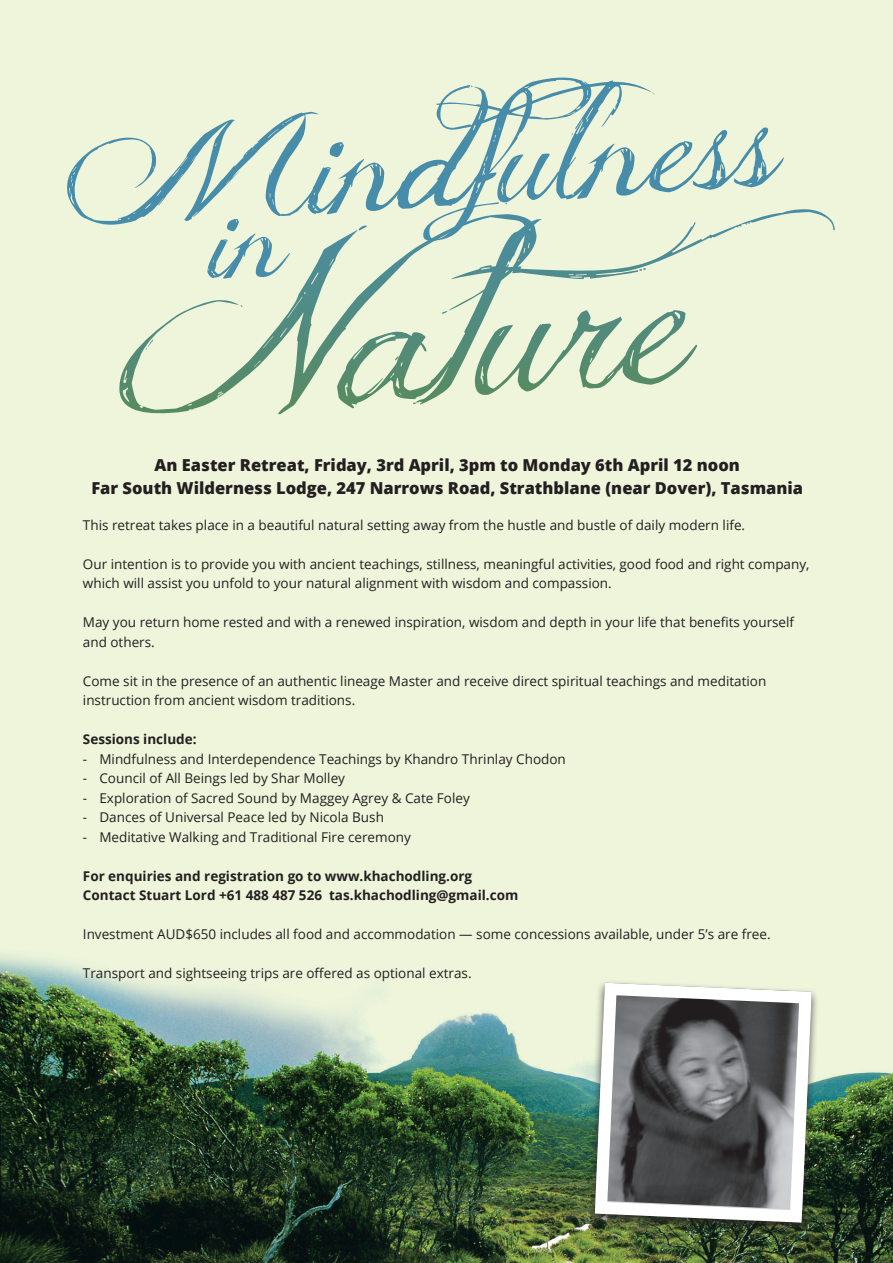
<style>
.page{position:relative;width:893px;height:1263px;background:#fff}
.page>*{position:absolute;margin:0;border:0;box-sizing:border-box;transform-origin:0 0}
.t1{font:800 16.5px "Open Sans";color:#231f20}
.t2{font:13.5px/19.5px "Open Sans";color:#231f20}
.t3{font:700 13.5px "Open Sans";color:#231f20}
</style>
<div class="page">
<div style="left:0;top:0;width:893px;height:1140px;background:#eef5db"></div>
<img style="left:0;top:954px;width:893px;height:309px">
<svg style="left:119px;top:209px;width:682px;height:206px"></svg>
<svg style="left:67px;top:77px;width:717px;height:164px"></svg>
<div style="left:587px;top:979px;width:232px;height:256px;background:#231f20;opacity:.75"></div>
<img style="left:595px;top:983px;width:217px;height:226px">
<div style="left:595px;top:983px;width:216px;height:239px;border:12px solid #fff;border-radius:9px"></div>
<svg style="left:206px;top:219px;width:85px;height:61px"></svg>
<p class="t1" style="left:155px;top:453px;width:587px">An Easter Retreat, Friday, 3rd April, 3pm to Monday 6th April 12 noon</p>
<p class="t1" style="left:91px;top:475px;width:713px">Far South Wilderness Lodge, 247 Narrows Road, Strathblane (near Dover), Tasmania</p>
<p class="t2" style="left:83px;top:515px;width:664px">This retreat takes place in a beautiful natural setting away from the hustle and bustle of daily modern life.</p>
<p class="t2" style="left:83px;top:554px;width:728px">Our intention is to provide you with ancient teachings, stillness, meaningful activities, good food and right company, which will assist you unfold to your natural alignment with wisdom and compassion.</p>
<p class="t2" style="left:83px;top:612px;width:713px">May you return home rested and with a renewed inspiration, wisdom and depth in your life that benefits yourself and others.</p>
<p class="t2" style="left:83px;top:671px;width:685px">Come sit in the presence of an authentic lineage Master and receive direct spiritual teachings and meditation instruction from ancient wisdom traditions.</p>
<p class="t3" style="left:83px;top:730px;width:115px">Sessions include:</p>
<p class="t2" style="left:83px;top:749px;width:484px">- Mindfulness and Interdependence Teachings by Khandro Thrinlay Chodon</p>
<p class="t2" style="left:83px;top:768px;width:264px">- Council of All Beings led by Shar Molley</p>
<p class="t2" style="left:83px;top:788px;width:388px">- Exploration of Sacred Sound by Maggey Agrey &amp; Cate Foley</p>
<p class="t2" style="left:83px;top:807px;width:303px">- Dances of Universal Peace led by Nicola Bush</p>
<p class="t2" style="left:83px;top:827px;width:330px">- Meditative Walking and Traditional Fire ceremony</p>
<p class="t3" style="left:83px;top:866px;width:391px">For enquiries and registration go to www.khachodling.org</p>
<p class="t3" style="left:83px;top:886px;width:437px">Contact Stuart Lord +61 488 487 526 tas.khachodling@gmail.com</p>
<p class="t2" style="left:83px;top:924px;width:689px">Investment AUD$650 includes all food and accommodation — some concessions available, under 5’s are free.</p>
<p class="t2" style="left:83px;top:963px;width:390px">Transport and sightseeing trips are offered as optional extras.</p>
</div>
